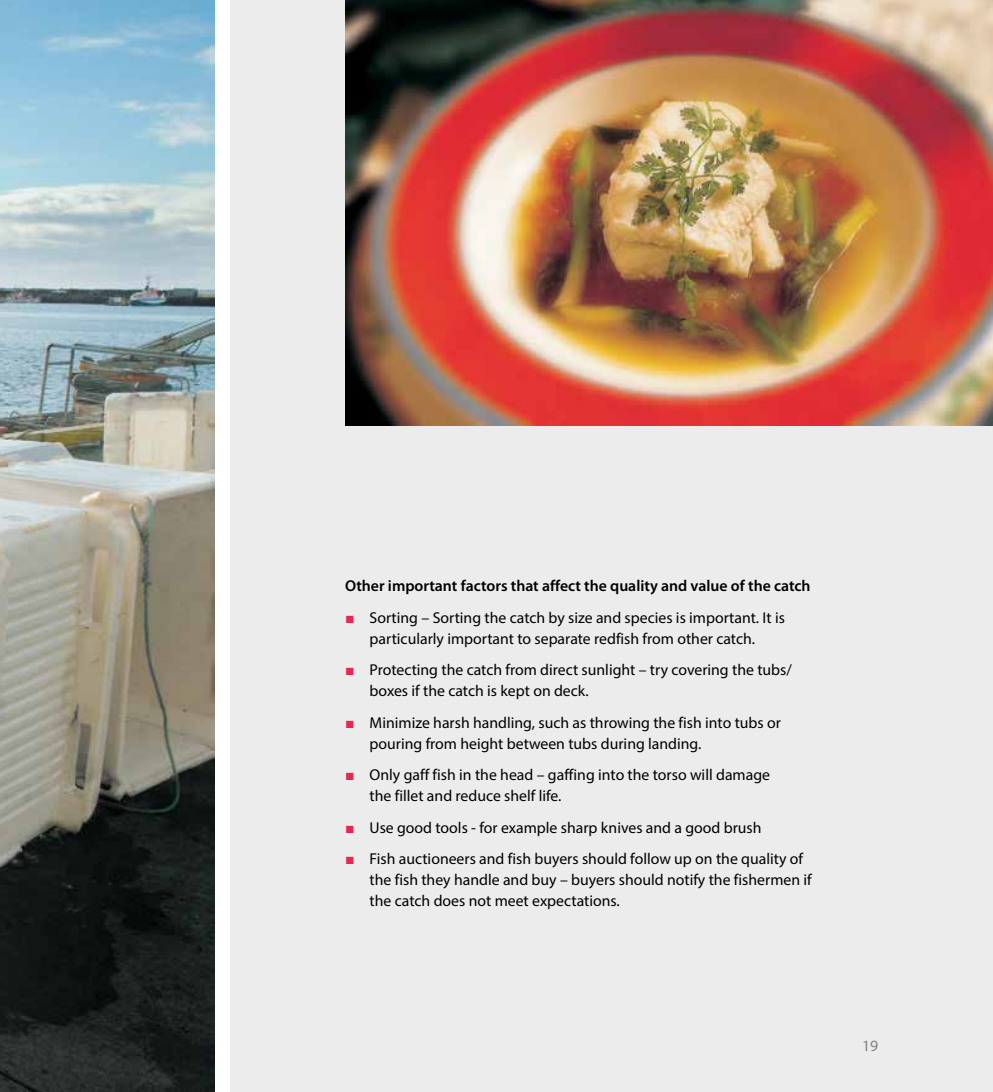
<style>
.page{position:relative;width:993px;height:1092px;background:#fff}
.page>*{position:absolute;margin:0;border:0;box-sizing:border-box;transform-origin:0 0}
.t1{font:15.75px/21px "Myriad Pro";color:#000}
.t2{font:600 15.75px "Myriad Pro";color:#000}
.t3{font:15.75px "Myriad Pro";color:#828282}
.s1{font-family:"Times New Roman";color:#e62850}
</style>
<div class="page">
<div style="left:231px;top:0;width:761px;height:1091px;background:#ececec"></div>
<img style="left:0;top:0;width:214px;height:1091px">
<img style="left:345px;top:0;width:647px;height:425px">
<p class="t2" style="left:345px;top:577px;width:467px">Other important factors that affect the quality and value of the catch</p>
<p class="t1" style="left:345px;top:606px;width:441px;text-align:center"><span class="s1">■</span> Sorting – Sorting the catch by size and species is important. It is particularly important to separate redfish from other catch.</p>
<p class="t1" style="left:369px;top:659px;width:423px;text-indent:-25px"><span class="s1">■</span> Protecting the catch from direct sunlight – try covering the tubs/ boxes if the catch is kept on deck.</p>
<p class="t1" style="left:369px;top:711px;width:413px;text-indent:-25px"><span class="s1">■</span> Minimize harsh handling, such as throwing the fish into tubs or pouring from height between tubs during landing.</p>
<p class="t1" style="left:369px;top:764px;width:402px;text-indent:-25px"><span class="s1">■</span> Only gaff fish in the head – gaffing into the torso will damage the fillet and reduce shelf life.</p>
<p class="t1" style="left:345px;top:816px;width:418px"><span class="s1">■</span> Use good tools - for example sharp knives and a good brush</p>
<p class="t1" style="left:369px;top:848px;width:443px;text-indent:-25px"><span class="s1">■</span> Fish auctioneers and fish buyers should follow up on the quality of the fish they handle and buy – buyers should notify the fishermen if the catch does not meet expectations.</p>
<p class="t3" style="left:861px;top:1036px;width:18px">19</p>
</div>
